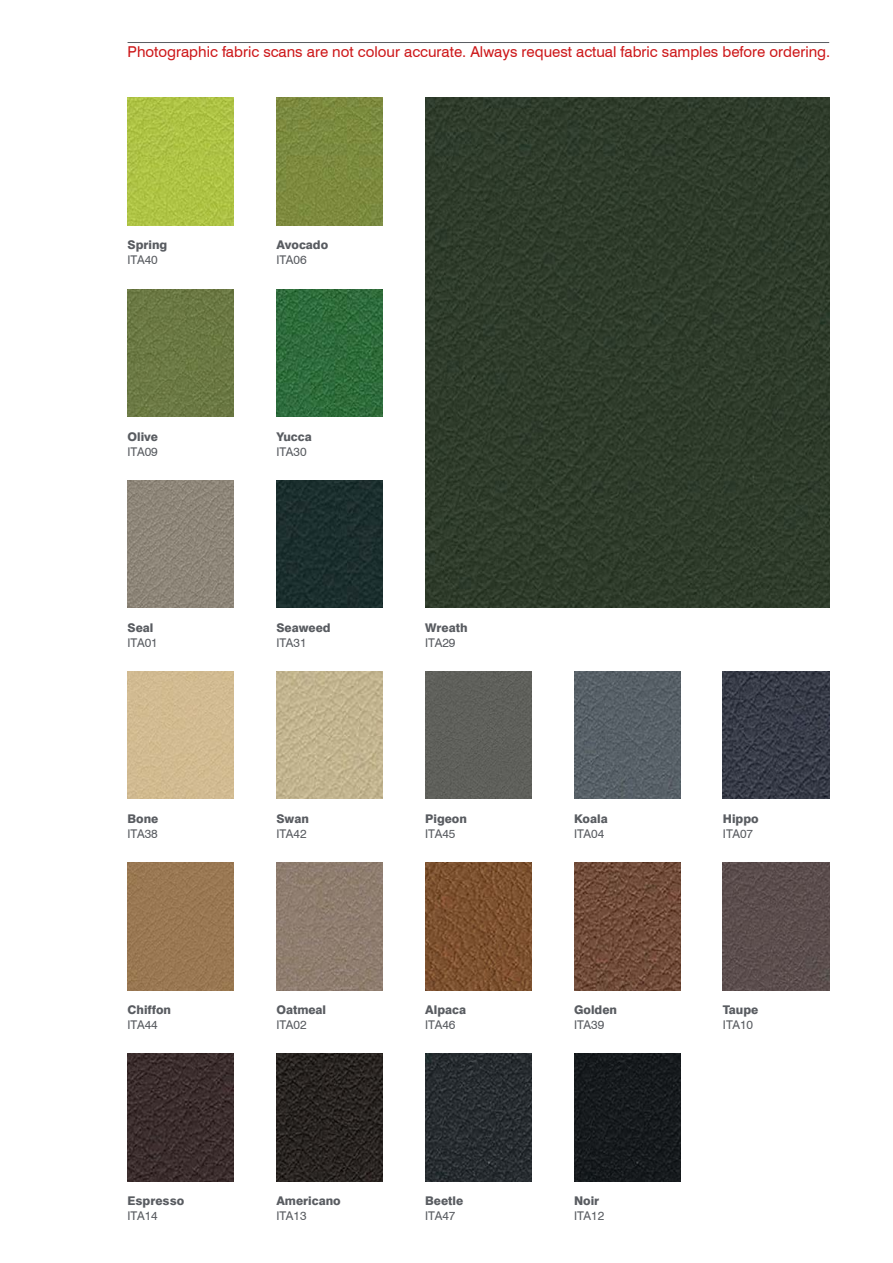
<style>
.page{position:relative;width:893px;height:1263px;background:#fff}
.page>*{position:absolute;margin:0;border:0;box-sizing:border-box;transform-origin:0 0}
.t1{font:15px "Swiss 721 BT";color:#cd1719}
.t2{font:800 12px "Swiss 721 BT";color:#595c61}
.t3{font:12px "Swiss 721 BT";color:#595c61}
</style>
<div class="page">
<hr style="left:128px;top:42px;width:701px;height:1px;background:#595c61">
<img style="left:128px;top:98px;width:106px;height:127px">
<img style="left:276px;top:98px;width:107px;height:127px">
<img style="left:425px;top:98px;width:404px;height:510px">
<img style="left:128px;top:289px;width:106px;height:128px">
<img style="left:276px;top:289px;width:107px;height:128px">
<img style="left:128px;top:480px;width:106px;height:128px">
<img style="left:276px;top:480px;width:107px;height:128px">
<div style="left:128px;top:671px;width:106px;height:128px;background:#d2bb91"></div>
<img style="left:276px;top:671px;width:107px;height:128px">
<div style="left:425px;top:671px;width:106px;height:128px;background:#5f605b"></div>
<img style="left:574px;top:671px;width:106px;height:128px">
<img style="left:723px;top:671px;width:106px;height:128px">
<img style="left:128px;top:862px;width:106px;height:128px">
<img style="left:276px;top:862px;width:107px;height:128px">
<img style="left:425px;top:862px;width:106px;height:128px">
<img style="left:574px;top:862px;width:106px;height:128px">
<img style="left:723px;top:862px;width:106px;height:128px">
<img style="left:128px;top:1054px;width:106px;height:127px">
<img style="left:276px;top:1054px;width:107px;height:127px">
<img style="left:425px;top:1054px;width:106px;height:127px">
<img style="left:574px;top:1054px;width:106px;height:127px">
<p class="t1" style="left:128px;top:43px;width:704px">Photographic fabric scans are not colour accurate. Always request actual fabric samples before ordering.</p>
<p class="t2" style="left:128px;top:238px;width:41px">Spring</p>
<p class="t3" style="left:128px;top:253px;width:32px">ITA40</p>
<p class="t2" style="left:276px;top:238px;width:53px">Avocado</p>
<p class="t3" style="left:276px;top:253px;width:32px">ITA06</p>
<p class="t2" style="left:128px;top:429px;width:32px">Olive</p>
<p class="t3" style="left:128px;top:444px;width:32px">ITA09</p>
<p class="t2" style="left:276px;top:429px;width:37px">Yucca</p>
<p class="t3" style="left:276px;top:444px;width:32px">ITA30</p>
<p class="t2" style="left:128px;top:620px;width:27px">Seal</p>
<p class="t3" style="left:128px;top:635px;width:32px">ITA01</p>
<p class="t2" style="left:276px;top:620px;width:56px">Seaweed</p>
<p class="t3" style="left:276px;top:635px;width:32px">ITA31</p>
<p class="t2" style="left:425px;top:620px;width:44px">Wreath</p>
<p class="t3" style="left:425px;top:635px;width:32px">ITA29</p>
<p class="t2" style="left:128px;top:811px;width:32px">Bone</p>
<p class="t3" style="left:128px;top:826px;width:32px">ITA38</p>
<p class="t2" style="left:276px;top:811px;width:34px">Swan</p>
<p class="t3" style="left:276px;top:826px;width:32px">ITA42</p>
<p class="t2" style="left:425px;top:811px;width:43px">Pigeon</p>
<p class="t3" style="left:425px;top:826px;width:32px">ITA45</p>
<p class="t2" style="left:574px;top:811px;width:35px">Koala</p>
<p class="t3" style="left:574px;top:826px;width:32px">ITA04</p>
<p class="t2" style="left:723px;top:811px;width:37px">Hippo</p>
<p class="t3" style="left:723px;top:826px;width:32px">ITA07</p>
<p class="t2" style="left:128px;top:1002px;width:45px">Chiffon</p>
<p class="t3" style="left:128px;top:1017px;width:32px">ITA44</p>
<p class="t2" style="left:276px;top:1002px;width:51px">Oatmeal</p>
<p class="t3" style="left:276px;top:1017px;width:32px">ITA02</p>
<p class="t2" style="left:425px;top:1002px;width:42px">Alpaca</p>
<p class="t3" style="left:425px;top:1017px;width:32px">ITA46</p>
<p class="t2" style="left:574px;top:1002px;width:44px">Golden</p>
<p class="t3" style="left:574px;top:1017px;width:32px">ITA39</p>
<p class="t2" style="left:723px;top:1002px;width:37px">Taupe</p>
<p class="t3" style="left:723px;top:1017px;width:32px">ITA10</p>
<p class="t2" style="left:128px;top:1194px;width:58px">Espresso</p>
<p class="t3" style="left:128px;top:1209px;width:32px">ITA14</p>
<p class="t2" style="left:276px;top:1194px;width:66px">Americano</p>
<p class="t3" style="left:276px;top:1209px;width:32px">ITA13</p>
<p class="t2" style="left:425px;top:1194px;width:40px">Beetle</p>
<p class="t3" style="left:425px;top:1209px;width:32px">ITA47</p>
<p class="t2" style="left:574px;top:1194px;width:27px">Noir</p>
<p class="t3" style="left:574px;top:1209px;width:32px">ITA12</p>
</div>
